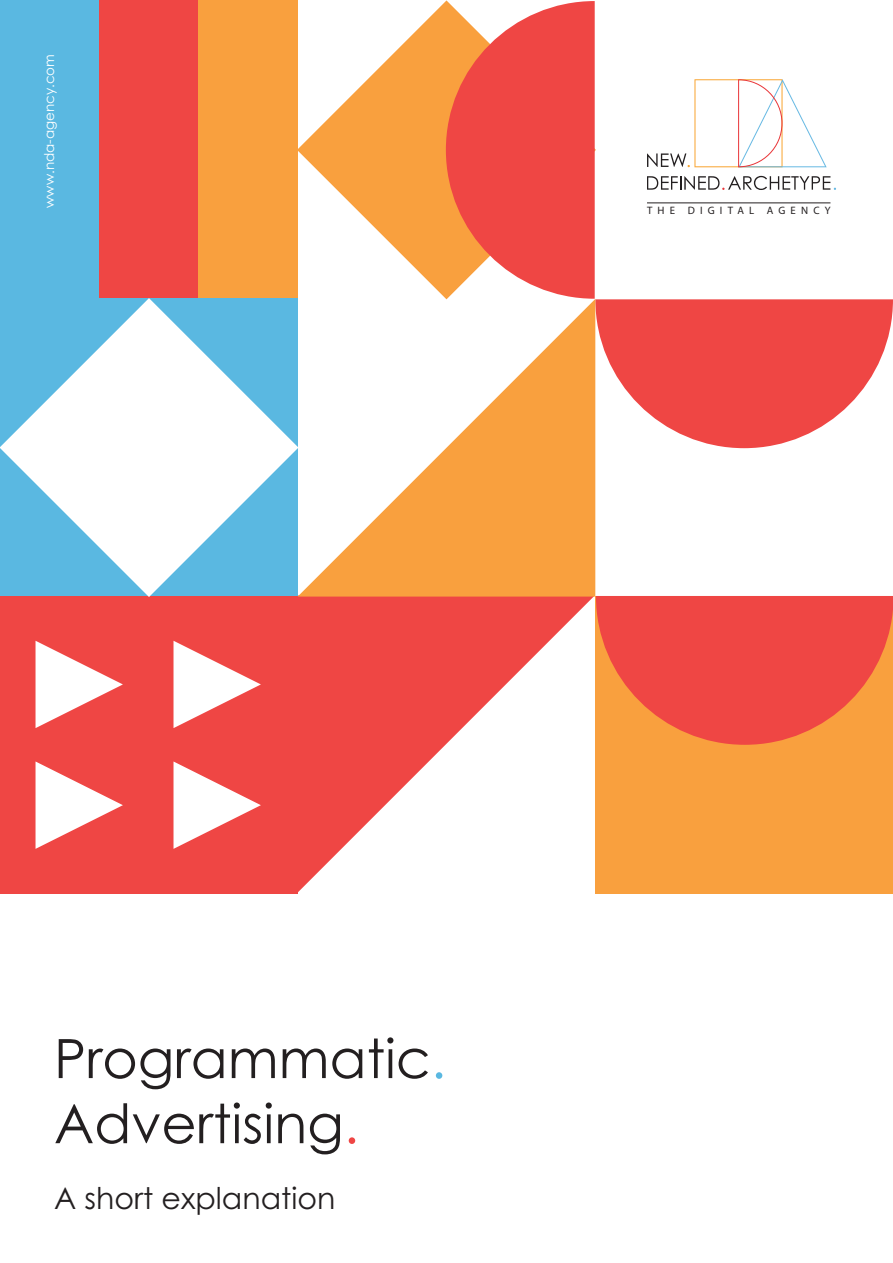
<style>
.page{position:relative;width:893px;height:1263px;background:#fff}
.page>*{position:absolute;margin:0;border:0;box-sizing:border-box;transform-origin:0 0}
.t1{font:54.3px/65.1px "Century Gothic Pro";color:#231f20}
.t2{font:30px "Century Gothic Pro";color:#231f20}
.t3{font:13.5px "Century Gothic Pro";color:#fff}
.t4{font:10.8px "Myriad Pro";letter-spacing:.48em;color:#231f20}
.s1{color:#5ab8e1}
.s2{color:#ef4644}
</style>
<div class="page">
<div style="left:0;top:0;width:99px;height:298px;background:#5ab8e1"></div>
<div style="left:99px;top:0;width:100px;height:298px;background:#ef4644"></div>
<div style="left:199px;top:0;width:99px;height:298px;background:#f9a03e"></div>
<div style="left:0;top:596px;width:297px;height:298px;background:#ef4644"></div>
<svg style="left:173px;top:641px;width:88px;height:87px"></svg>
<svg style="left:36px;top:641px;width:87px;height:87px"></svg>
<svg style="left:173px;top:761px;width:88px;height:88px"></svg>
<svg style="left:36px;top:761px;width:87px;height:88px"></svg>
<svg style="left:298px;top:0;width:149px;height:299px"></svg>
<svg style="left:297px;top:597px;width:296px;height:296px"></svg>
<svg style="left:298px;top:448px;width:297px;height:149px;fill:#f9a03e"></svg>
<svg style="left:446px;top:1px;width:447px;height:447px"></svg>
<hr style="left:647px;top:203px;width:183px;height:1px;background:#231f20">
<div style="left:596px;top:596px;width:297px;height:298px;background:#f9a03e"></div>
<svg style="left:596px;top:596px;width:297px;height:149px"></svg>
<svg style="left:0;top:298px;width:298px;height:299px"></svg>
<p class="t3" style="left:41px;top:208px;width:155px;rotate:-90deg">www.nda-agency.com</p>
<p class="t4" style="left:647px;top:203px;width:185px">THE DIGITAL AGENCY</p>
<p class="t1" style="left:54px;top:1025px;width:393px">Programmatic<span class="s1">.<br></span>Advertising<span class="s2">.</span></p>
<p class="t2" style="left:54px;top:1180px;width:283px">A short explanation</p>
</div>
